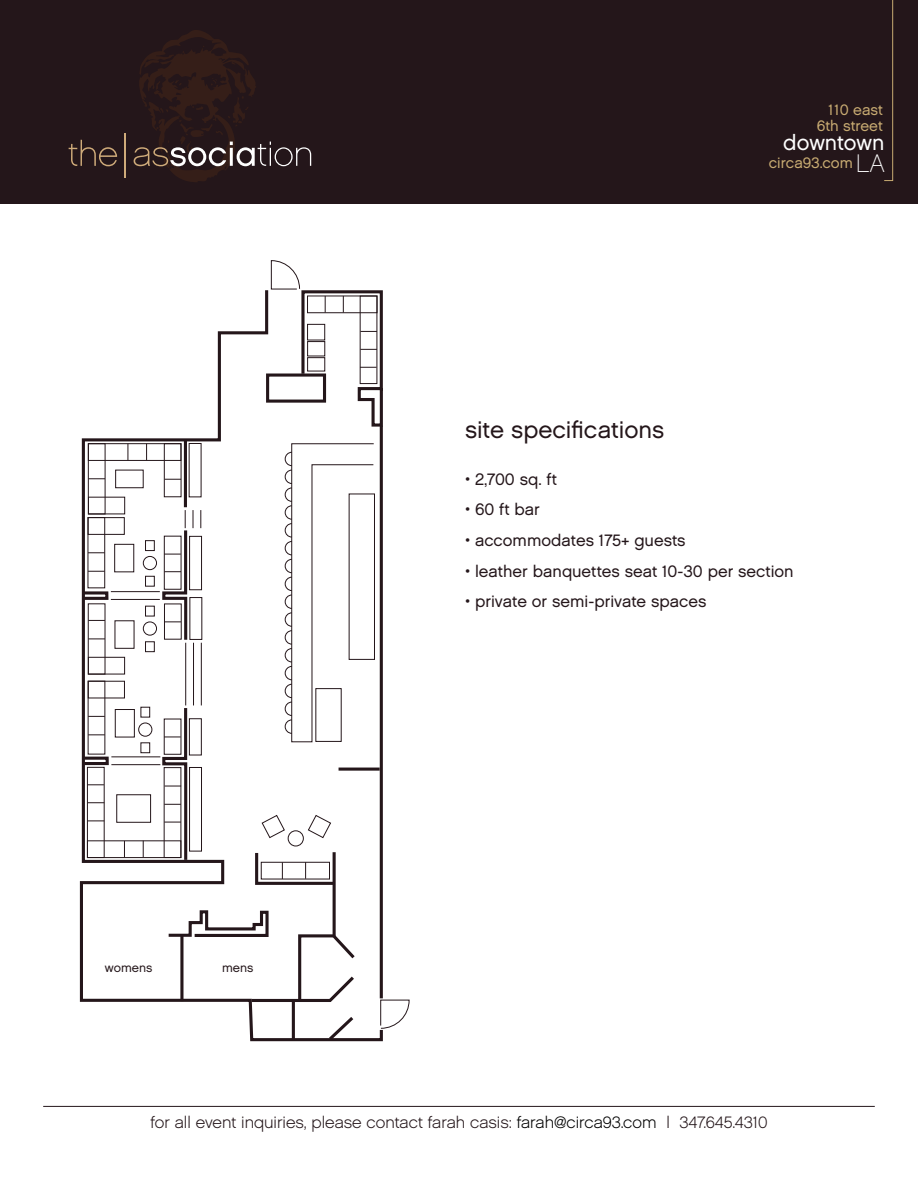
<style>
.page{position:relative;width:918px;height:1188px;background:#fff}
.page>*{position:absolute;margin:0;border:0;box-sizing:border-box;transform-origin:0 0}
.t1{font:25.35px "Chalet Paris Nineteen Sixty";color:#fff}
.t2{font:24px "Chalet London Nineteen Sixty";color:#24161a}
.t3{font:21.6px "Chalet London Nineteen Sixty";color:#fff}
.t4{font:16.5px "Chalet London Nineteen Sixty";color:#24161a}
.t5{font:16.5px "Chalet English Channel";color:#24161a}
.t6{font:15px/16px "Chalet London Nineteen Sixty";color:#c8ab72;text-align:right}
.t7{font:12.45px "Chalet London Nineteen Eighty";color:#24161a}
.s1{color:#000}
</style>
<div class="page">
<div style="left:0;top:0;width:918px;height:203px;background:#24161a"></div>
<svg style="left:884px;top:0;width:9px;height:181px"></svg>
<svg style="left:69px;top:140px;width:48px;height:26px"></svg>
<svg style="left:134px;top:30px;width:177px;height:152px"></svg>
<hr style="left:125px;top:133px;width:1px;height:45px;background:#cfab7a">
<hr style="left:43px;top:1106px;width:832px;height:1px;background:#24161a">
<svg style="left:79px;top:287px;width:305px;height:755px"></svg>
<hr style="left:380px;top:426px;width:3px;height:572px;background:#24161a">
<div style="left:266px;top:374px;width:60px;height:29px;border:3px solid #24161a"></div>
<div style="left:349px;top:494px;width:26px;height:166px;border:1px solid #24161a"></div>
<div style="left:88px;top:443px;width:93px;height:18px;border:1px solid #24161a"></div>
<div style="left:88px;top:443px;width:17px;height:71px;border:1px solid #24161a"></div>
<div style="left:88px;top:497px;width:37px;height:17px;border:1px solid #24161a"></div>
<svg style="left:128px;top:444px;width:1px;height:16px"></svg>
<svg style="left:88px;top:478px;width:17px;height:1px"></svg>
<div style="left:88px;top:517px;width:17px;height:71px;border:1px solid #24161a"></div>
<div style="left:88px;top:517px;width:37px;height:18px;border:1px solid #24161a"></div>
<svg style="left:88px;top:552px;width:17px;height:1px"></svg>
<svg style="left:88px;top:571px;width:17px;height:1px"></svg>
<div style="left:88px;top:603px;width:17px;height:72px;border:1px solid #24161a"></div>
<div style="left:88px;top:657px;width:37px;height:17px;border:1px solid #24161a"></div>
<svg style="left:88px;top:639px;width:17px;height:1px"></svg>
<svg style="left:88px;top:620px;width:17px;height:1px"></svg>
<div style="left:88px;top:681px;width:37px;height:17px;border:1px solid #24161a"></div>
<svg style="left:88px;top:716px;width:17px;height:1px"></svg>
<svg style="left:88px;top:734px;width:17px;height:1px"></svg>
<svg style="left:146px;top:444px;width:1px;height:16px"></svg>
<div style="left:115px;top:470px;width:29px;height:18px;border:1px solid #24161a"></div>
<div style="left:114px;top:544px;width:20px;height:28px;border:1px solid #24161a"></div>
<div style="left:115px;top:709px;width:20px;height:28px;border:1px solid #24161a"></div>
<div style="left:116px;top:794px;width:35px;height:29px;border:1px solid #24161a"></div>
<div style="left:145px;top:541px;width:9px;height:10px;border:1px solid #24161a"></div>
<div style="left:145px;top:576px;width:9px;height:10px;border:1px solid #24161a"></div>
<div style="left:143px;top:556px;width:14px;height:14px;border:1px solid #24161a;border-radius:50%"></div>
<div style="left:145px;top:606px;width:9px;height:10px;border:1px solid #24161a"></div>
<div style="left:145px;top:642px;width:9px;height:10px;border:1px solid #24161a"></div>
<div style="left:143px;top:622px;width:14px;height:13px;border:1px solid #24161a;border-radius:50%"></div>
<div style="left:141px;top:707px;width:9px;height:10px;border:1px solid #24161a"></div>
<div style="left:141px;top:743px;width:9px;height:10px;border:1px solid #24161a"></div>
<div style="left:139px;top:723px;width:13px;height:13px;border:1px solid #24161a;border-radius:50%"></div>
<div style="left:87px;top:767px;width:18px;height:91px;border:1px solid #24161a"></div>
<div style="left:87px;top:840px;width:94px;height:18px;border:1px solid #24161a"></div>
<svg style="left:88px;top:802px;width:16px;height:1px"></svg>
<svg style="left:88px;top:821px;width:16px;height:1px"></svg>
<svg style="left:124px;top:841px;width:1px;height:16px"></svg>
<svg style="left:143px;top:841px;width:1px;height:16px"></svg>
<svg style="left:87px;top:784px;width:17px;height:1px"></svg>
<svg style="left:380px;top:1000px;width:30px;height:29px"></svg>
<hr style="left:111px;top:599px;width:49px;height:1px;background:#24161a">
<hr style="left:111px;top:591px;width:49px;height:1px;background:#24161a">
<hr style="left:111px;top:764px;width:49px;height:1px;background:#24161a">
<hr style="left:111px;top:757px;width:49px;height:1px;background:#24161a">
<svg style="left:271px;top:260px;width:113px;height:168px"></svg>
<hr style="left:184px;top:441px;width:3px;height:66px;background:#24161a">
<div style="left:82px;top:591px;width:26px;height:9px;border:3px solid #24161a"></div>
<div style="left:83px;top:757px;width:26px;height:8px;border:3px solid #24161a"></div>
<hr style="left:339px;top:768px;width:41px;height:3px;background:#24161a">
<svg style="left:161px;top:443px;width:213px;height:561px"></svg>
<svg style="left:326px;top:1014px;width:31px;height:28px"></svg>
<hr style="left:292px;top:1000px;width:3px;height:40px;background:#24161a">
<p class="t6" style="left:817px;top:102px;width:67px">110 east<br>6th street</p>
<p class="t6" style="left:769px;top:154px;width:86px">circa93.com</p>
<h3 class="t3" style="left:783px;top:129px;width:103px">downtown</h3>
<h1 class="t1" style="left:856px;top:149px;width:30px">LA</h1>
<p class="t7" style="left:105px;top:960px;width:49px">womens</p>
<p class="t7" style="left:222px;top:960px;width:33px">mens</p>
<h2 class="t2" style="left:465px;top:415px;width:201px">site specifications</h2>
<p class="t4" style="left:465px;top:469px;width:94px">• 2,700 sq. ft</p>
<p class="t4" style="left:465px;top:500px;width:77px">• 60 ft bar</p>
<p class="t4" style="left:465px;top:530px;width:222px">• accommodates 175+ guests</p>
<p class="t4" style="left:465px;top:561px;width:330px">• leather banquettes seat 10-30 per section</p>
<p class="t4" style="left:465px;top:591px;width:243px">• private or semi-private spaces</p>
<p class="t5" style="left:150px;top:1113px;width:619px">for all event inquiries, please contact farah casis: <span class="s1">farah@circa93.com</span> | 347.645.4310</p>
</div>
